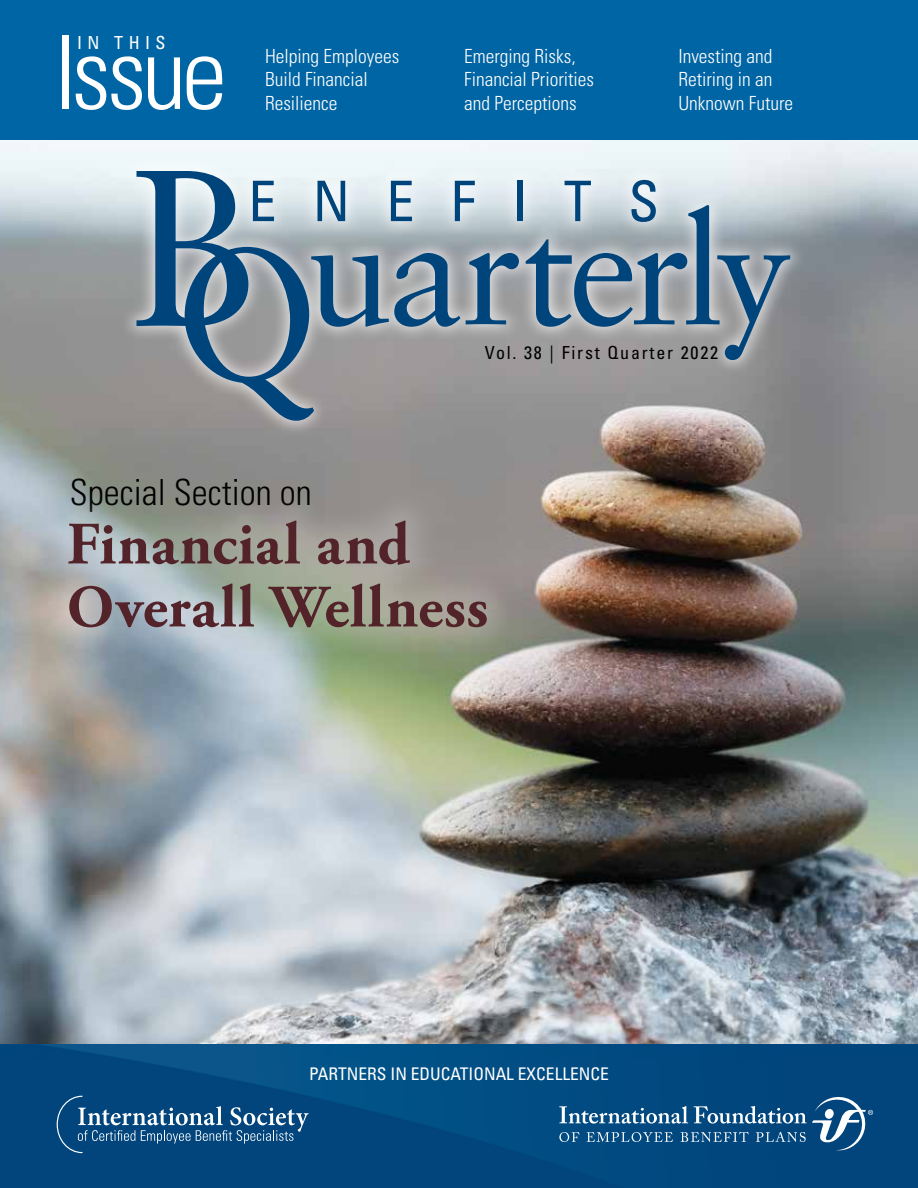
<style>
.page{position:relative;width:918px;height:1188px;background:#fff}
.page>*{position:absolute;margin:0;border:0;box-sizing:border-box;transform-origin:0 0}
.t1{font:300 condensed 102px "Univers LT Std";letter-spacing:-.05em;color:#fff}
.t2{font:700 60px/63px "Adobe Garamond Pro";letter-spacing:.01em;color:#53232a}
.t3{font:300 condensed 36px "Univers LT Std";color:#000}
.t4{font:300 condensed 19.5px/23.4px "Univers LT Std";color:#fff}
.t5{font:condensed 18px "Univers LT Std";letter-spacing:.1em;color:#000}
.t6{font:condensed 18px "Univers LT Std";letter-spacing:.3em;color:#fff}
.t7{font:condensed 17.4px "Univers LT Std";color:#fff}
</style>
<div class="page">
<img style="left:0;top:140px;width:918px;height:904px">
<div style="left:0;top:0;width:918px;height:140px;background:#0065a4"></div>
<img style="left:0;top:1044px;width:918px;height:144px">
<svg style="left:57px;top:1096px;width:252px;height:57px;background:#225d8d"></svg>
<svg style="left:812px;top:1097px;width:61px;height:53px"></svg>
<svg style="left:559px;top:1106px;width:129px;height:18px"></svg>
<svg style="left:694px;top:1106px;width:112px;height:18px"></svg>
<svg style="left:559px;top:1132px;width:20px;height:10px"></svg>
<svg style="left:587px;top:1132px;width:86px;height:10px"></svg>
<svg style="left:681px;top:1132px;width:68px;height:10px"></svg>
<svg style="left:756px;top:1132px;width:50px;height:10px"></svg>
<div style="left:35px;top:487px;width:485px;height:174px;background:#fff;opacity:.2"></div>
<div style="left:120px;top:154px;width:686px;height:283px;background:#fff;opacity:.75"></div>
<svg style="left:136px;top:171px;width:383px;height:250px;background:#8d9daa"></svg>
<div style="left:517px;top:181px;width:5px;height:40px;background:#00447c"></div>
<svg style="left:526px;top:180px;width:264px;height:180px;background:#96a5b2"></svg>
<h1 class="t1" style="left:54px;top:12px;width:175px">Issue</h1>
<p class="t6" style="left:77px;top:31px;width:90px">IN THIS</p>
<p class="t4" style="left:265px;top:44px;width:136px">Helping Employees<br>Build Financial<br>Resilience</p>
<p class="t4" style="left:464px;top:44px;width:131px">Emerging Risks,<br>Financial Priorities and Perceptions</p>
<p class="t4" style="left:678px;top:44px;width:116px">Investing and<br>Retiring in an<br>Unknown Future</p>
<p class="t5" style="left:485px;top:341px;width:235px">Vol. 38 | First Quarter 2022</p>
<h3 class="t3" style="left:70px;top:471px;width:243px">Special Section on</h3>
<h2 class="t2" style="left:67px;top:514px;width:423px">Financial and<br>Overall Wellness</h2>
<p class="t7" style="left:309px;top:1063px;width:301px">PARTNERS IN EDUCATIONAL EXCELLENCE</p>
</div>
